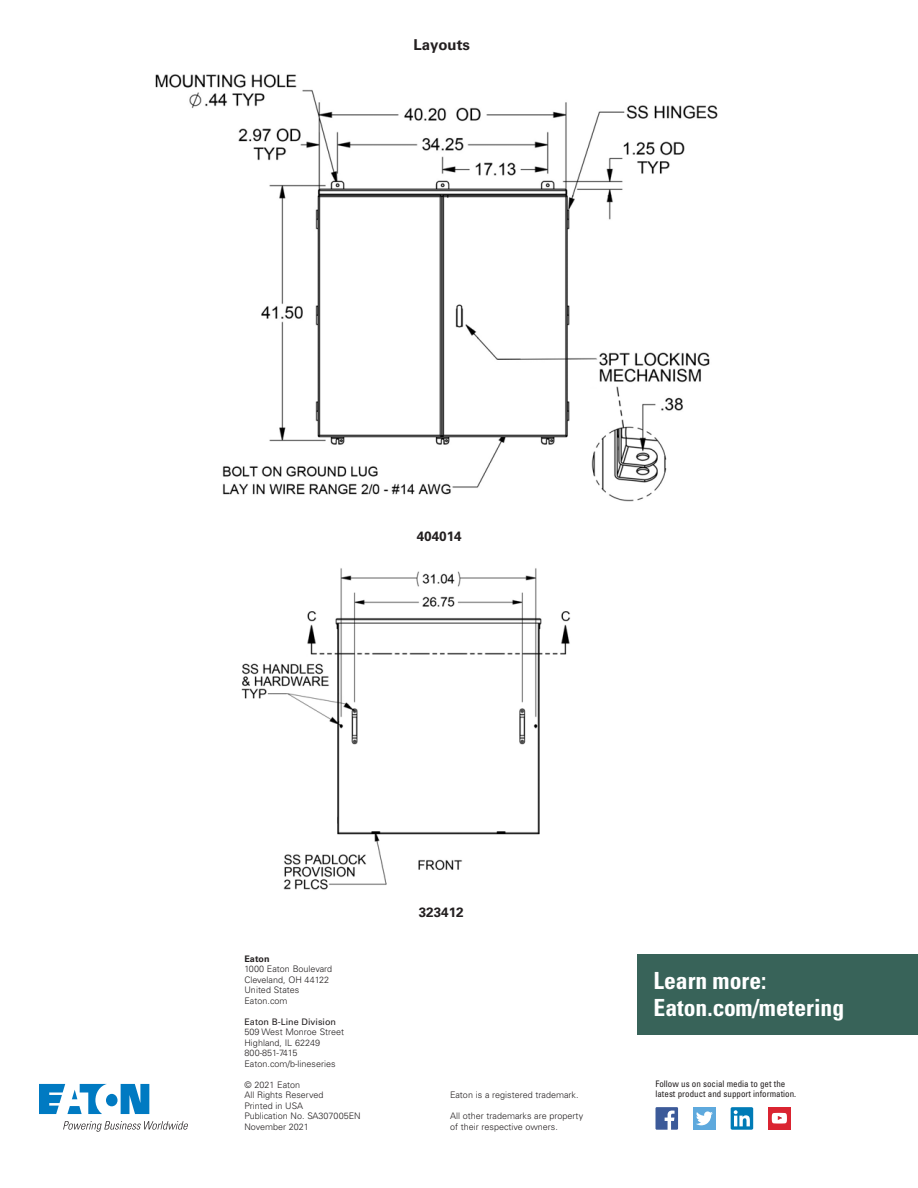
<style>
.page{position:relative;width:918px;height:1188px;background:#fff}
.page>*{position:absolute;margin:0;border:0;box-sizing:border-box;transform-origin:0 0}
.t1{font:700 condensed 23.7px/26.7px "Univers LT Std";color:#fff}
.t2{font:700 15px "Univers LT Std";color:#231f20}
.t3{font:700 13.5px "Univers LT Std";color:#231f20}
._09_Backpage_Body{font:300 9px/10.5px "Univers LT Std";color:#231f20}
.t4{font:condensed 9px "Univers LT Std";color:#231f20}
._09_Backpage_Body-2{font:9px "Univers LT Std";color:#231f20}
._09_Backpage_Body-3{font:700 9px "Univers LT Std";color:#231f20}
</style>
<div class="page">
<div style="left:638px;top:954px;width:280px;height:81px;background:#386359"></div>
<img style="left:241px;top:568px;width:330px;height:322px">
<img style="left:155px;top:74px;width:563px;height:428px">
<svg style="left:656px;top:1107px;width:22px;height:23px"></svg>
<div style="left:693px;top:1107px;width:23px;height:23px;background:#5ea9dd"></div>
<svg style="left:696px;top:1111px;width:17px;height:14px"></svg>
<div style="left:731px;top:1107px;width:22px;height:23px;background:#007bb6;border-radius:2px"></div>
<svg style="left:734px;top:1110px;width:16px;height:16px"></svg>
<div style="left:768px;top:1107px;width:23px;height:23px;background:#da2431"></div>
<svg style="left:772px;top:1113px;width:15px;height:11px"></svg>
<svg style="left:39px;top:1084px;width:110px;height:30px"></svg>
<svg style="left:63px;top:1121px;width:125px;height:11px"></svg>
<p class="t2" style="left:413px;top:35px;width:58px">Layouts</p>
<p class="t3" style="left:417px;top:528px;width:47px">404014</p>
<p class="_09_Backpage_Body-3" style="left:244px;top:953px;width:27px">Eaton</p>
<p class="_09_Backpage_Body" style="left:244px;top:964px;width:89px">1000 Eaton Boulevard</p>
<p class="_09_Backpage_Body" style="left:244px;top:974px;width:86px">Cleveland, OH 44122</p>
<p class="_09_Backpage_Body" style="left:244px;top:985px;width:56px">United States</p>
<p class="_09_Backpage_Body" style="left:244px;top:995px;width:45px">Eaton.com</p>
<p class="_09_Backpage_Body-2" style="left:244px;top:1016px;width:93px">Eaton B-Line Division</p>
<p class="_09_Backpage_Body" style="left:244px;top:1027px;width:101px">509 West Monroe Street</p>
<p class="_09_Backpage_Body" style="left:244px;top:1037px;width:77px">Highland, IL 62249</p>
<p class="_09_Backpage_Body" style="left:244px;top:1048px;width:54px">800-851-7415</p>
<p class="_09_Backpage_Body" style="left:244px;top:1058px;width:93px">Eaton.com/b-lineseries</p>
<p class="_09_Backpage_Body" style="left:244px;top:1079px;width:57px">© 2021 Eaton</p>
<p class="_09_Backpage_Body" style="left:244px;top:1090px;width:81px">All Rights Reserved</p>
<p class="_09_Backpage_Body" style="left:244px;top:1100px;width:60px">Printed in USA</p>
<p class="_09_Backpage_Body" style="left:244px;top:1111px;width:118px">Publication No. SA307005EN</p>
<p class="_09_Backpage_Body" style="left:244px;top:1121px;width:66px">November 2021</p>
<p class="t3" style="left:419px;top:904px;width:47px">323412</p>
<p class="t1" style="left:654px;top:968px;width:192px">Learn more:<br>Eaton.com/metering</p>
<p class="t4" style="left:656px;top:1078px;width:131px">Follow us on social media to get the</p>
<p class="_09_Backpage_Body" style="left:450px;top:1090px;width:130px">Eaton is a registered trademark.</p>
<p class="t4" style="left:656px;top:1089px;width:142px">latest product and support information.</p>
<p class="_09_Backpage_Body" style="left:450px;top:1111px;width:135px">All other trademarks are property of their respective owners.</p>
</div>
